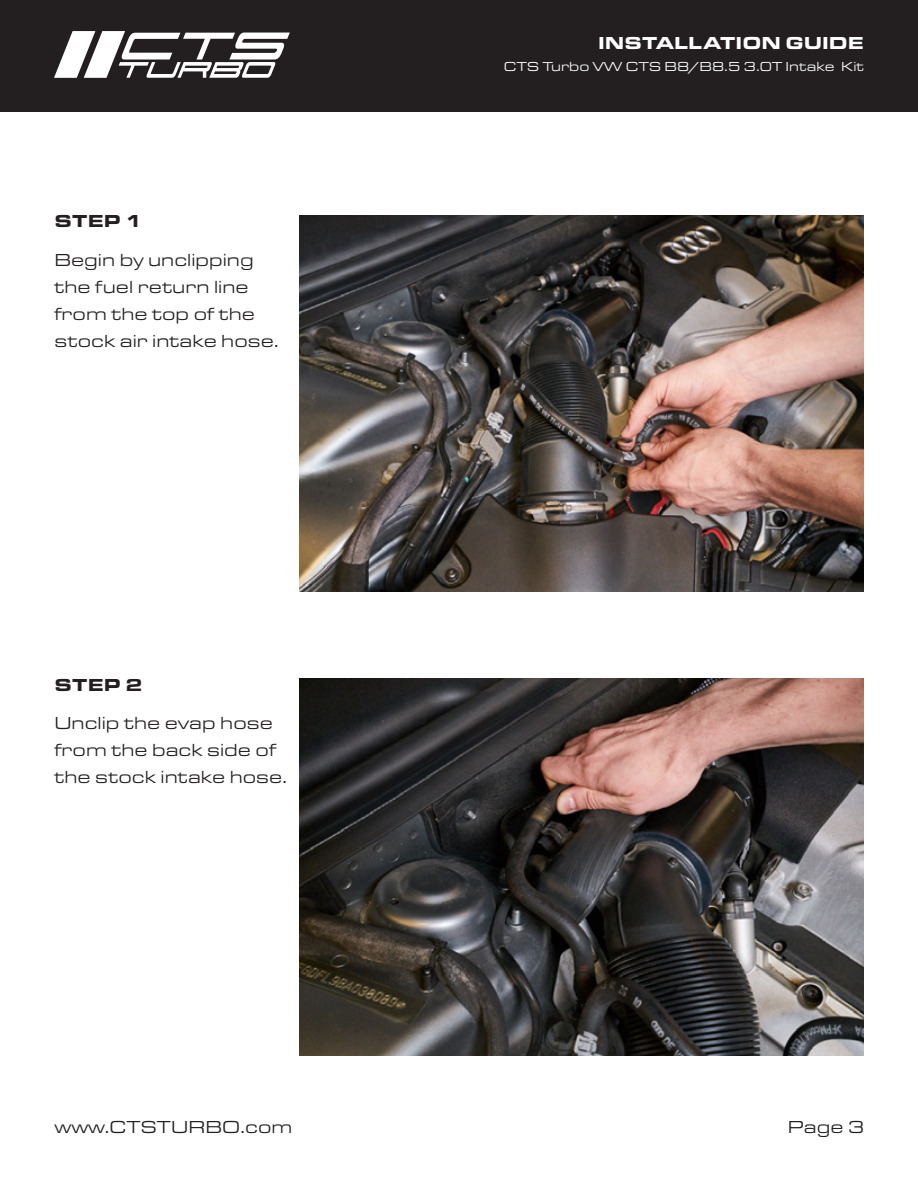
<style>
.page{position:relative;width:918px;height:1188px;background:#fff}
.page>*{position:absolute;margin:0;border:0;box-sizing:border-box;transform-origin:0 0}
.t1{font:18px/27px "Eurostile Ext";color:#231f20}
.t2{font:900 18px "Eurostile Ext";color:#fff}
.t3{font:900 18px "Eurostile Ext";letter-spacing:.01em;color:#231f20}
.t4{font:13.5px "Eurostile Ext";color:#fff}
</style>
<div class="page">
<div style="left:1px;top:0;width:917px;height:112px;background:#231f20"></div>
<svg style="left:54px;top:31px;width:236px;height:47px"></svg>
<img style="left:300px;top:215px;width:564px;height:377px">
<img style="left:300px;top:679px;width:564px;height:376px">
<p class="t2" style="left:598px;top:29px;width:267px">INSTALLATION GUIDE</p>
<p class="t3" style="left:54px;top:208px;width:90px">STEP 1</p>
<p class="t1" style="left:54px;top:246px;width:226px">Begin by unclipping the fuel return line from the top of the stock air intake hose.</p>
<p class="t3" style="left:54px;top:671px;width:90px">STEP 2</p>
<p class="t1" style="left:54px;top:709px;width:235px">Unclip the evap hose from the back side of the stock intake hose.</p>
<p class="t4" style="left:504px;top:58px;width:362px">CTS Turbo VW CTS B8/B8.5 3.0T Intake Kit</p>
<p class="t1" style="left:54px;top:1113px;width:240px">www.CTSTURBO.com</p>
<p class="t1" style="left:788px;top:1113px;width:78px">Page 3</p>
</div>
